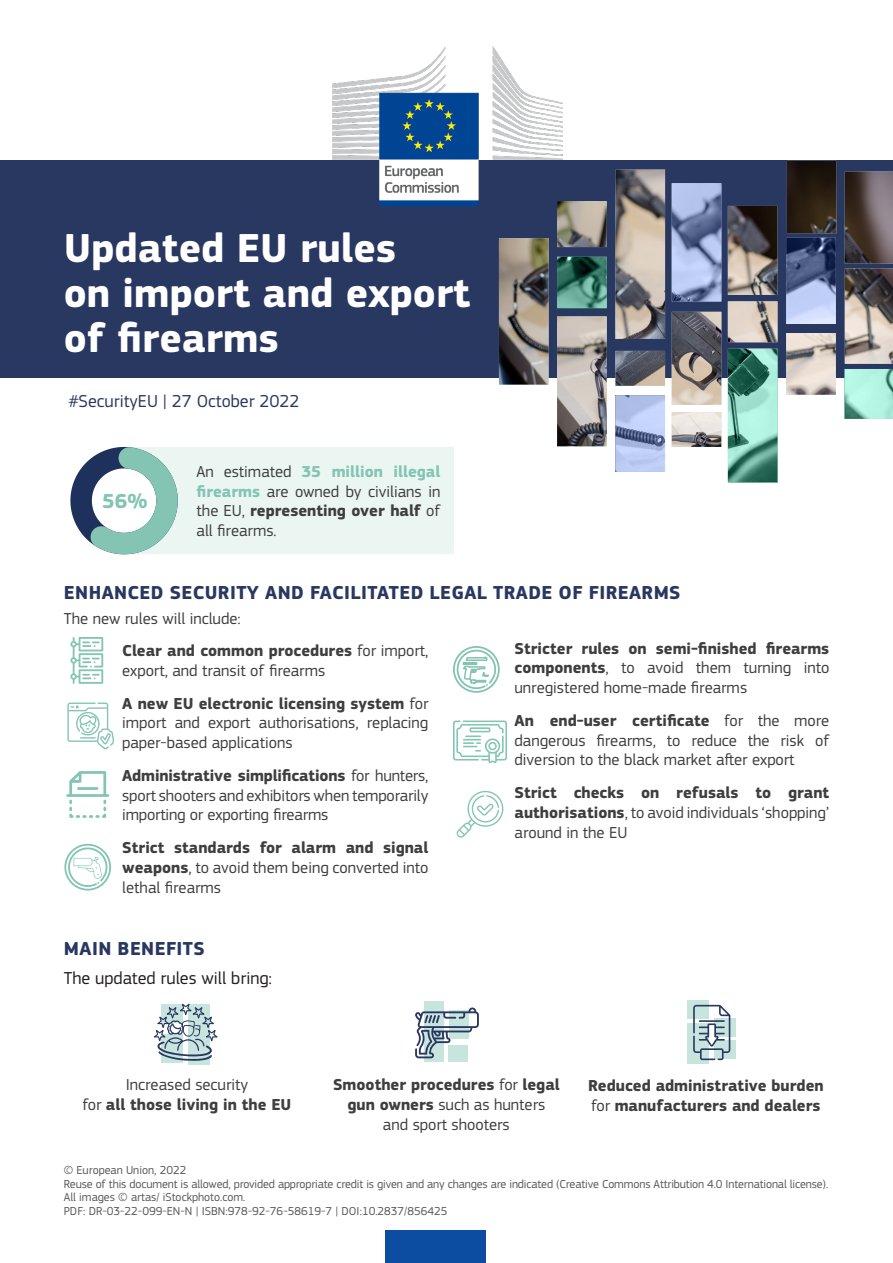
<style>
.page{position:relative;width:893px;height:1263px;background:#fff}
.page>*{position:absolute;margin:0;border:0;box-sizing:border-box;transform-origin:0 0}
.t1{font:700 42px/45px "EC Square Sans Pro";color:#fff}
.t2{font:700 21px "EC Square Sans Pro";color:#83c4b3}
.t3{font:700 19.5px "EC Square Sans Pro";letter-spacing:.02em;color:#293861}
.t4{font:18px "EC Square Sans Pro";color:#293861}
.t5{font:18px "EC Square Sans Pro";color:#231f20}
.t6{font:16.5px/19.8px "EC Square Sans Pro";color:#3e3e3f;text-align:justify}
.t7{font:700 16.5px/19.8px "EC Square Sans Pro";color:#3e3e3f;text-align:center}
.t8{font:12px/13.5px "EC Square Sans Pro";letter-spacing:-.01em;color:#57585a}
.s1{font-weight:700;color:#83c4b3}
.s2{font-weight:700}
.s3{font-weight:400}
</style>
<div class="page">
<div style="left:385px;top:1230px;width:101px;height:33px;background:#0d4da1"></div>
<div style="left:189px;top:1004px;width:21px;height:60px;background:#c7e4dd"></div>
<div style="left:424px;top:1001px;width:19px;height:61px;background:#c7e4dd"></div>
<div style="left:687px;top:1023px;width:22px;height:40px;background:#c7e4dd"></div>
<div style="left:161px;top:1034px;width:21px;height:29px;background:#c7e4dd"></div>
<div style="left:714px;top:1041px;width:21px;height:18px;background:#c7e4dd"></div>
<svg style="left:730px;top:1018px;width:5px;height:19px"></svg>
<div style="left:449px;top:1045px;width:19px;height:16px;background:#c7e4dd"></div>
<div style="left:687px;top:1000px;width:22px;height:18px;background:#c7e4dd"></div>
<svg style="left:415px;top:1007px;width:64px;height:51px"></svg>
<svg style="left:154px;top:1003px;width:64px;height:58px"></svg>
<svg style="left:70px;top:637px;width:33px;height:47px"></svg>
<svg style="left:67px;top:702px;width:47px;height:47px"></svg>
<svg style="left:66px;top:771px;width:43px;height:47px"></svg>
<svg style="left:64px;top:844px;width:47px;height:46px"></svg>
<svg style="left:453px;top:646px;width:54px;height:117px"></svg>
<svg style="left:456px;top:790px;width:48px;height:48px"></svg>
<svg style="left:693px;top:1005px;width:37px;height:55px"></svg>
<svg style="left:70px;top:447px;width:384px;height:107px;background:#d8e7e6"></svg>
<div style="left:0;top:160px;width:893px;height:218px;background:#293861"></div>
<img style="left:333px;top:46px;width:230px;height:160px">
<img style="left:499px;top:161px;width:394px;height:321px">
<svg style="left:615px;top:395px;width:50px;height:77px;background:#aab9e2"></svg>
<svg style="left:786px;top:237px;width:50px;height:87px;background:#7785ac"></svg>
<svg style="left:672px;top:183px;width:49px;height:118px;background:#94a3cc"></svg>
<svg style="left:844px;top:369px;width:49px;height:50px;background:#a3e4d3"></svg>
<svg style="left:557px;top:257px;width:50px;height:51px;background:#3f7b6b"></svg>
<svg style="left:728px;top:349px;width:50px;height:133px;background:#68a998"></svg>
<h1 class="t1" style="left:64px;top:227px;width:408px">Updated EU rules<br>on import and export of firearms</h1>
<p class="t4" style="left:69px;top:390px;width:232px">#SecurityEU | 27 October 2022</p>
<p class="t2" style="left:102px;top:488px;width:47px">56%</p>
<p class="t6" style="left:197px;top:461px;width:245px">An estimated <span class="s1">35 million illegal firearms</span> are owned by civilians in the EU, <span class="s2">representing over half</span> of all firearms.</p>
<p class="t3" style="left:64px;top:580px;width:618px">ENHANCED SECURITY AND FACILITATED LEGAL TRADE OF FIREARMS</p>
<p class="t6" style="left:64px;top:609px;width:178px">The new rules will include:</p>
<p class="t6" style="left:122px;top:641px;width:308px"><span class="s2">Clear and common procedures</span> for import, export, and transit of firearms</p>
<p class="t6" style="left:122px;top:693px;width:308px"><span class="s2">A new EU electronic licensing system</span> for import and export authorisations, replacing paper-based applications</p>
<p class="t6" style="left:122px;top:765px;width:308px"><span class="s2">Administrative simplifications</span> for hunters, sport shooters and exhibitors when temporarily importing or exporting firearms</p>
<p class="t6" style="left:122px;top:838px;width:308px"><span class="s2">Strict standards for alarm and signal weapons</span>, to avoid them being converted into lethal firearms</p>
<p class="t3" style="left:64px;top:936px;width:142px">MAIN BENEFITS</p>
<p class="t5" style="left:64px;top:967px;width:210px">The updated rules will bring:</p>
<p class="t6" style="left:514px;top:638px;width:316px"><span class="s2">Stricter rules on semi-finished firearms components</span>, to avoid them turning into unregistered home-made firearms</p>
<p class="t6" style="left:514px;top:711px;width:316px"><span class="s2">An end-user certificate</span> for the more dangerous firearms, to reduce the risk of diversion to the black market after export</p>
<p class="t7" style="left:514px;top:783px;width:316px;text-align:justify">Strict checks on refusals to grant authorisations<span class="s3">, to avoid individuals ‘shopping’ around in the EU</span></p>
<p class="t7" style="left:82px;top:1076px;width:210px"><span class="s3">Increased security<br>for</span> all those living in the EU</p>
<p class="t7" style="left:333px;top:1075px;width:228px">Smoother procedures <span class="s3">for</span> legal gun owners <span class="s3">such as hunters and sport shooters</span></p>
<p class="t7" style="left:588px;top:1076px;width:237px;text-align:left">Reduced administrative burden <span class="s3">for</span> manufacturers and dealers</p>
<p class="t8" style="left:64px;top:1163px;width:766px">© European Union, 2022<br>Reuse of this document is allowed, provided appropriate credit is given and any changes are indicated (Creative Commons Attribution 4.0 International license).<br>All images © artas/ iStockphoto.com.<br>PDF: DR-03-22-099-EN-N | ISBN:978-92-76-58619-7 | DOI:10.2837/856425</p>
</div>
